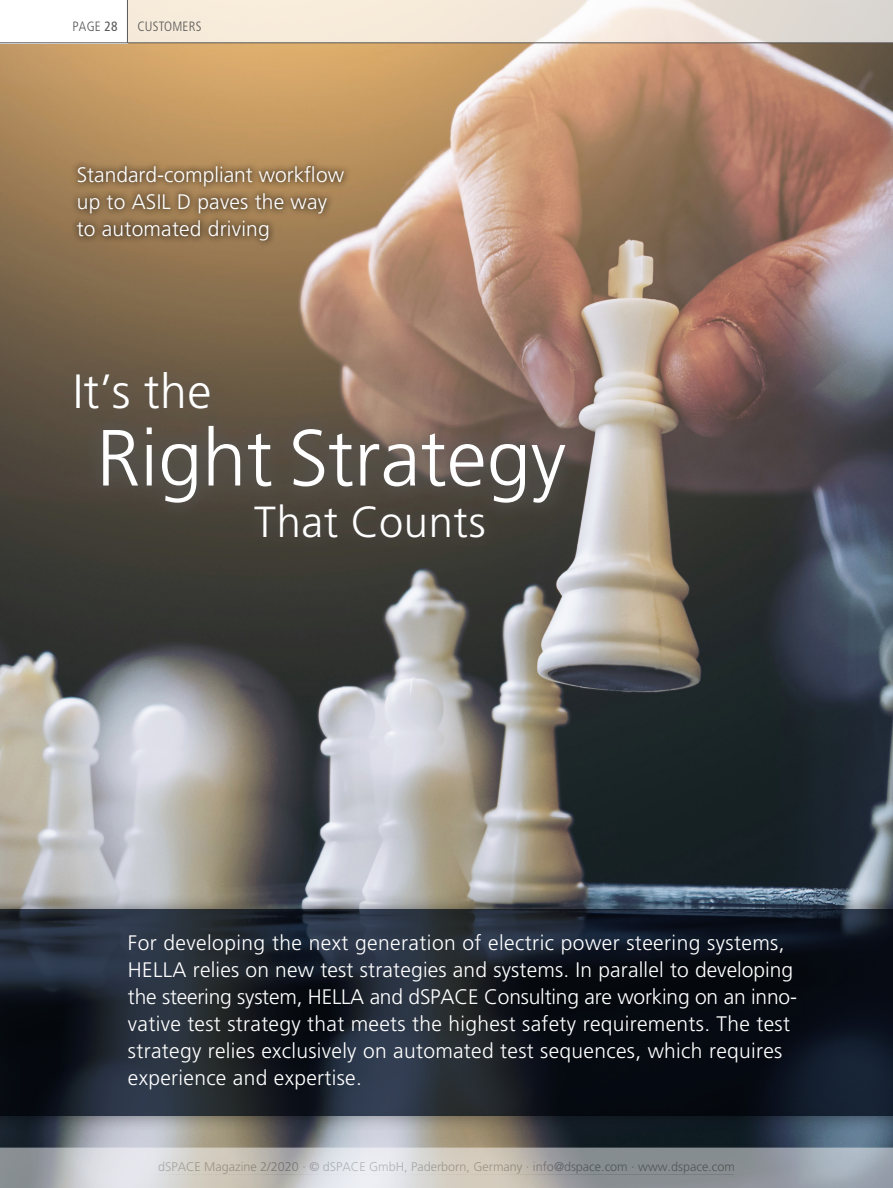
<style>
.page{position:relative;width:893px;height:1188px;background:#fff}
.page>*{position:absolute;margin:0;border:0;box-sizing:border-box;transform-origin:0 0}
.t1{font:300 79.5px "Frutiger LT Pro";color:#fff}
.t2{font:300 48px "Frutiger LT Pro";color:#fff}
.t3{font:300 43.5px "Frutiger LT Pro";letter-spacing:.015em;color:#fff}
.t4{font:300 21px/27px "Frutiger LT Pro";letter-spacing:.015em;color:#fff}
.t5{font:300 condensed 13.5px "Frutiger LT Pro";letter-spacing:.015em;color:#575756}
.t6{font:300 12.6px "Frutiger LT Pro";color:#90908f}
.s1{font-weight:400}
</style>
<div class="page">
<img style="left:0;top:44px;width:893px;height:1104px">
<svg style="left:128px;top:0;width:765px;height:43px;background:#eee4d9"></svg>
<hr style="left:0;top:43px;width:893px;height:1px;background:#575756">
<hr style="left:127px;top:0;width:1px;height:43px;background:#575756">
<div style="left:70px;top:159px;width:281px;height:89px;background:#000;opacity:.75"></div>
<svg style="left:83px;top:407px;width:501px;height:115px;background:#5c5249"></svg>
<div style="left:60px;top:357px;width:166px;height:68px;background:#635745"></div>
<div style="left:240px;top:490px;width:260px;height:64px;background:#47423a"></div>
<div style="left:0;top:894px;width:893px;height:238px;background:#000;opacity:.4"></div>
<svg style="left:0;top:910px;width:893px;height:206px;background:#161d27"></svg>
<svg style="left:0;top:1148px;width:893px;height:40px;background:#b3b6b8"></svg>
<svg style="left:159px;top:1162px;width:575px;height:12px;background:#babab7"></svg>
<p class="t5" style="left:73px;top:18px;width:47px">PAGE <span class="s1">28</span></p>
<p class="t5" style="left:137px;top:18px;width:66px">CUSTOMERS</p>
<p class="t4" style="left:77px;top:162px;width:269px">Standard-compliant workflow up to ASIL D paves the way to automated driving</p>
<h2 class="t2" style="left:73px;top:364px;width:140px">It’s the</h2>
<h1 class="t1" style="left:96px;top:412px;width:471px">Right Strategy</h1>
<h3 class="t3" style="left:254px;top:497px;width:233px">That Counts</h3>
<p class="t4" style="left:128px;top:930px;width:670px">For developing the next generation of electric power steering systems, HELLA relies on new test strategies and systems. In parallel to developing the steering system, HELLA and dSPACE Consulting are working on an inno&shy;vative test strategy that meets the highest safety requirements. The test strategy relies exclusively on automated test sequences, which requires experience and expertise.</p>
<p class="t6" style="left:158px;top:1160px;width:578px">dSPACE Magazine 2/2020 · © dSPACE GmbH, Paderborn, Germany · info@dspace.com · www.dspace.com</p>
</div>
